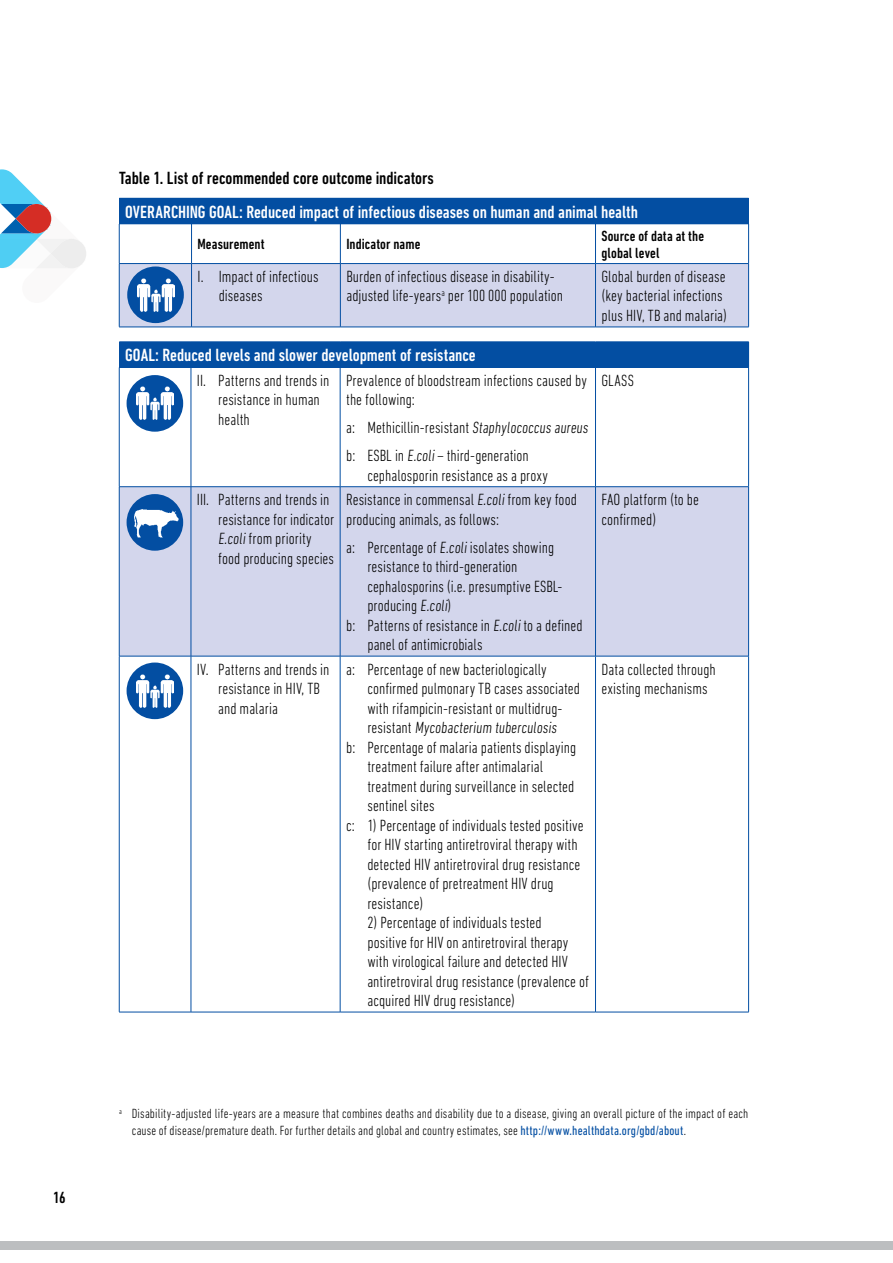
<style>
.page{position:relative;width:893px;height:1263px;background:#fff}
.page>*{position:absolute;margin:0;border:0;box-sizing:border-box;transform-origin:0 0}
.t1{font:500 condensed 18px "DIN Next LT Pro";color:#fff}
.t2{font:500 condensed 18px "DIN Next LT Pro";color:#000}
.t3{font:300 condensed 16.5px/19.5px "DIN Next LT Pro";letter-spacing:.005em;color:#000}
.t4{font:500 condensed 16.5px "DIN Next LT Pro";color:#000}
.t5{font:500 condensed 15px/16.5px "DIN Next LT Pro";letter-spacing:.005em;color:#000}
.t6{font:300 condensed 13.5px/16.5px "DIN Next LT Pro";letter-spacing:.01em;color:#000}
.s1{font-weight:400;color:#034ea2}
</style>
<div class="page">
<div style="left:0;top:1242px;width:893px;height:8px;background:#bcbec0"></div>
<div style="left:119px;top:198px;width:630px;height:26px;background:#034ea2"></div>
<div style="left:120px;top:264px;width:628px;height:63px;background:#d3d6ec"></div>
<hr style="left:191px;top:224px;width:1px;height:39px;background:#034ea2">
<hr style="left:340px;top:224px;width:1px;height:39px;background:#034ea2">
<hr style="left:595px;top:224px;width:1px;height:39px;background:#034ea2">
<hr style="left:119px;top:263px;width:73px;height:1px;background:#034ea2">
<hr style="left:192px;top:263px;width:148px;height:1px;background:#034ea2">
<hr style="left:191px;top:264px;width:1px;height:63px;background:#034ea2">
<hr style="left:340px;top:263px;width:255px;height:1px;background:#034ea2">
<hr style="left:340px;top:264px;width:1px;height:63px;background:#034ea2">
<hr style="left:595px;top:263px;width:154px;height:1px;background:#034ea2">
<hr style="left:595px;top:264px;width:1px;height:63px;background:#034ea2">
<hr style="left:119px;top:224px;width:73px;height:1px;background:#034ea2">
<hr style="left:119px;top:224px;width:1px;height:39px;background:#034ea2">
<hr style="left:192px;top:224px;width:148px;height:1px;background:#034ea2">
<hr style="left:340px;top:224px;width:255px;height:1px;background:#034ea2">
<hr style="left:595px;top:224px;width:154px;height:1px;background:#034ea2">
<hr style="left:748px;top:224px;width:1px;height:39px;background:#034ea2">
<hr style="left:119px;top:264px;width:1px;height:63px;background:#034ea2">
<hr style="left:748px;top:264px;width:1px;height:63px;background:#034ea2">
<hr style="left:119px;top:327px;width:73px;height:1px;background:#034ea2">
<hr style="left:192px;top:327px;width:148px;height:1px;background:#034ea2">
<hr style="left:340px;top:327px;width:255px;height:1px;background:#034ea2">
<hr style="left:595px;top:327px;width:154px;height:1px;background:#034ea2">
<div style="left:119px;top:342px;width:630px;height:25px;background:#034ea2"></div>
<div style="left:120px;top:487px;width:628px;height:169px;background:#d3d6ec"></div>
<hr style="left:340px;top:367px;width:1px;height:119px;background:#034ea2">
<hr style="left:119px;top:486px;width:72px;height:1px;background:#034ea2">
<hr style="left:191px;top:486px;width:149px;height:1px;background:#034ea2">
<hr style="left:340px;top:486px;width:255px;height:1px;background:#034ea2">
<hr style="left:340px;top:487px;width:1px;height:169px;background:#034ea2">
<hr style="left:595px;top:486px;width:154px;height:1px;background:#034ea2">
<hr style="left:119px;top:656px;width:72px;height:1px;background:#034ea2">
<hr style="left:191px;top:656px;width:149px;height:1px;background:#034ea2">
<hr style="left:340px;top:656px;width:255px;height:1px;background:#034ea2">
<hr style="left:340px;top:656px;width:1px;height:356px;background:#034ea2">
<hr style="left:595px;top:656px;width:154px;height:1px;background:#034ea2">
<hr style="left:191px;top:367px;width:1px;height:119px;background:#034ea2">
<hr style="left:191px;top:487px;width:1px;height:169px;background:#034ea2">
<hr style="left:191px;top:656px;width:1px;height:356px;background:#034ea2">
<hr style="left:595px;top:367px;width:1px;height:119px;background:#034ea2">
<hr style="left:595px;top:487px;width:1px;height:169px;background:#034ea2">
<hr style="left:595px;top:656px;width:1px;height:356px;background:#034ea2">
<hr style="left:119px;top:367px;width:72px;height:1px;background:#034ea2">
<hr style="left:119px;top:367px;width:1px;height:119px;background:#034ea2">
<hr style="left:191px;top:367px;width:149px;height:1px;background:#034ea2">
<hr style="left:340px;top:367px;width:255px;height:1px;background:#034ea2">
<hr style="left:595px;top:367px;width:154px;height:1px;background:#034ea2">
<hr style="left:748px;top:367px;width:1px;height:119px;background:#034ea2">
<hr style="left:119px;top:487px;width:1px;height:169px;background:#034ea2">
<hr style="left:748px;top:487px;width:1px;height:169px;background:#034ea2">
<hr style="left:119px;top:656px;width:1px;height:356px;background:#034ea2">
<hr style="left:748px;top:656px;width:1px;height:356px;background:#034ea2">
<hr style="left:119px;top:1012px;width:72px;height:1px;background:#034ea2">
<hr style="left:191px;top:1012px;width:149px;height:1px;background:#034ea2">
<hr style="left:340px;top:1012px;width:255px;height:1px;background:#034ea2">
<hr style="left:595px;top:1012px;width:154px;height:1px;background:#034ea2">
<div style="left:127px;top:266px;width:57px;height:57px;background:#034ea2;border-radius:50%"></div>
<img style="left:137px;top:278px;width:37px;height:34px">
<div style="left:127px;top:375px;width:56px;height:57px;background:#034ea2;border-radius:50%"></div>
<img style="left:136px;top:386px;width:37px;height:34px">
<div style="left:127px;top:662px;width:56px;height:57px;background:#034ea2;border-radius:50%"></div>
<img style="left:136px;top:674px;width:37px;height:34px">
<div style="left:127px;top:494px;width:56px;height:57px;background:#034ea2;border-radius:50%"></div>
<img style="left:134px;top:509px;width:45px;height:29px">
<img style="left:0;top:169px;width:43px;height:35px">
<svg style="left:0;top:204px;width:86px;height:64px"></svg>
<p class="t4" style="left:53px;top:1188px;width:14px">16</p>
<p class="t2" style="left:119px;top:167px;width:316px">Table 1. List of recommended core outcome indicators</p>
<p class="t1" style="left:125px;top:202px;width:514px">OVERARCHING GOAL: Reduced impact of infectious diseases on human and animal health</p>
<p class="t5" style="left:198px;top:236px;width:68px">Measurement</p>
<p class="t5" style="left:346px;top:236px;width:76px">Indicator name</p>
<p class="t5" style="left:601px;top:228px;width:104px">Source of data at the global level</p>
<p class="t3" style="left:219px;top:266px;width:101px;text-indent:-21px">I. Impact of infectious diseases</p>
<p class="t3" style="left:346px;top:266px;width:218px">Burden of infectious disease in disability&shy;adjusted life-years<sup>a</sup> per 100 000 population</p>
<p class="t3" style="left:601px;top:266px;width:127px">Global burden of disease (key bacterial infections plus HIV, TB and malaria)</p>
<p class="t1" style="left:125px;top:345px;width:352px">GOAL: Reduced levels and slower development of resistance</p>
<p class="t3" style="left:218px;top:370px;width:113px;text-indent:-21px">II. Patterns and trends in resistance in human health</p>
<p class="t3" style="left:346px;top:370px;width:242px">Prevalence of bloodstream infections caused by the following:</p>
<p class="t3" style="left:346px;top:413px;width:246px;line-height:28px">a: Methicillin-resistant Staphylococcus aureus b: ESBL in E.coli– third-generation</p>
<p class="t3" style="left:367px;top:465px;width:182px">cephalosporin resistance as a proxy</p>
<p class="t3" style="left:601px;top:370px;width:34px">GLASS</p>
<p class="t3" style="left:218px;top:490px;width:117px;text-indent:-21px">III. Patterns and trends in resistance for indicator<br>E.colifrom priority food producing species</p>
<p class="t3" style="left:346px;top:490px;width:232px">Resistance in commensal E.colifrom key food producing animals, as follows:</p>
<p class="t3" style="left:346px;top:537px;width:210px">a: Percentage of E.coliisolates showing</p>
<p class="t3" style="left:367px;top:557px;width:152px">resistance to third-generation</p>
<p class="t3" style="left:367px;top:576px;width:196px">cephalosporins (i.e. presumptive ESBL-</p>
<p class="t3" style="left:367px;top:596px;width:85px">producing E.coli)</p>
<p class="t3" style="left:346px;top:615px;width:238px">b: Patterns of resistance in E.colito a defined</p>
<p class="t3" style="left:367px;top:635px;width:117px">panel of antimicrobials</p>
<p class="t3" style="left:218px;top:659px;width:113px;text-indent:-21px">IV. Patterns and trends in resistance in HIV, TB and malaria</p>
<p class="t3" style="left:346px;top:659px;width:202px">a: Percentage of new bacteriologically</p>
<p class="t3" style="left:367px;top:678px;width:214px">confirmed pulmonary TB cases associated</p>
<p class="t3" style="left:367px;top:698px;width:197px">with rifampicin-resistant or multidrug-</p>
<p class="t3" style="left:367px;top:717px;width:193px">resistant Mycobacterium tuberculosis</p>
<p class="t3" style="left:346px;top:737px;width:232px">b: Percentage of malaria patients displaying</p>
<p class="t3" style="left:367px;top:756px;width:177px">treatment failure after antimalarial</p>
<p class="t3" style="left:367px;top:776px;width:208px">treatment during surveillance in selected</p>
<p class="t3" style="left:367px;top:795px;width:69px">sentinel sites</p>
<p class="t3" style="left:346px;top:815px;width:239px">c: 1) Percentage of individuals tested positive</p>
<p class="t3" style="left:367px;top:834px;width:212px">for HIV starting antiretroviral therapy with</p>
<p class="t3" style="left:367px;top:854px;width:214px">detected HIV antiretroviral drug resistance</p>
<p class="t3" style="left:367px;top:873px;width:188px">(prevalence of pretreatment HIV drug</p>
<p class="t3" style="left:367px;top:893px;width:57px">resistance)</p>
<p class="t3" style="left:367px;top:912px;width:223px">2) Percentage of individuals tested<br>positive for HIV on antiretroviral therapy with virological failure and detected HIV antiretroviral drug resistance (prevalence of acquired HIV drug resistance)</p>
<p class="t3" style="left:601px;top:490px;width:99px">FAO platform (to be confirmed)</p>
<p class="t3" style="left:601px;top:659px;width:116px">Data collected through existing mechanisms</p>
<p class="t6" style="left:132px;top:1105px;width:618px;text-indent:-13px"><sup>a</sup> Disability-adjusted life-years are a measure that combines deaths and disability due to a disease, giving an overall picture of the impact of each cause of disease/premature death. For further details and global and country estimates, see <span class="s1">http://www.healthdata.org/gbd/about</span>.</p>
</div>
